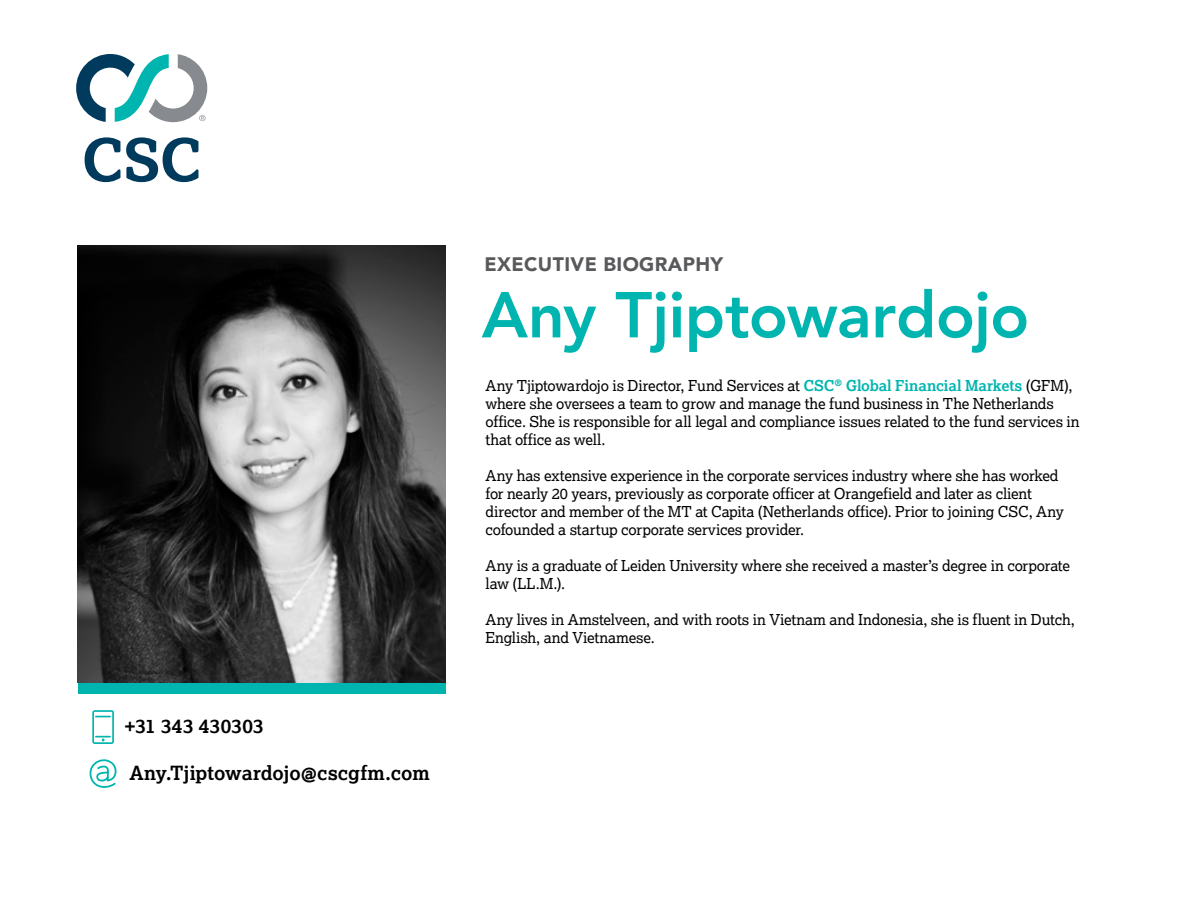
<style>
.page{position:relative;width:1188px;height:918px;background:#fff}
.page>*{position:absolute;margin:0;border:0;box-sizing:border-box;transform-origin:0 0}
.t1{font:800 64.05px "Avenir";letter-spacing:-.005em;color:#00b5af}
.t2{font:700 19.5px "Lexia";letter-spacing:.005em;color:#000}
.t3{font:900 19.5px "Avenir";letter-spacing:.02em;color:#58595b}
.t4{font:15px/18px "Lexia";letter-spacing:-.015em;color:#000}
.s1{font-weight:700;color:#00b5af}
</style>
<div class="page">
<svg style="left:92px;top:710px;width:22px;height:34px"></svg>
<svg style="left:89px;top:759px;width:28px;height:29px"></svg>
<div style="left:78px;top:682px;width:368px;height:11px;background:#00b5af"></div>
<img style="left:78px;top:245px;width:368px;height:437px">
<svg style="left:85px;top:137px;width:113px;height:45px"></svg>
<svg style="left:76px;top:54px;width:131px;height:68px"></svg>
<h2 class="t2" style="left:125px;top:714px;width:140px">+31 343 430303</h2>
<h2 class="t2" style="left:129px;top:761px;width:302px">Any.Tjiptowardojo@cscgfm.com</h2>
<h2 class="t3" style="left:484px;top:248px;width:240px">EXECUTIVE BIOGRAPHY</h2>
<h1 class="t1" style="left:482px;top:265px;width:549px">Any Tjiptowardojo</h1>
<p class="t4" style="left:486px;top:376px;width:596px">Any Tjiptowardojo is Director, Fund Services at <span class="s1">CSC</span><sup>®</sup> <span class="s1">Global Financial Markets</span> (GFM), where she oversees a team to grow and manage the fund business in The Netherlands office. She is responsible for all legal and compliance issues related to the fund services in that office as well.</p>
<p class="t4" style="left:486px;top:466px;width:580px">Any has extensive experience in the corporate services industry where she has worked for nearly 20 years, previously as corporate officer at Orangefield and later as client director and member of the MT at Capita (Netherlands office). Prior to joining CSC, Any cofounded a startup corporate services provider.</p>
<p class="t4" style="left:486px;top:556px;width:586px">Any is a graduate of Leiden University where she received a master’s degree in corporate law (LL.M.).</p>
<p class="t4" style="left:486px;top:610px;width:591px">Any lives in Amstelveen, and with roots in Vietnam and Indonesia, she is fluent in Dutch,<br>English, and Vietnamese.</p>
</div>
